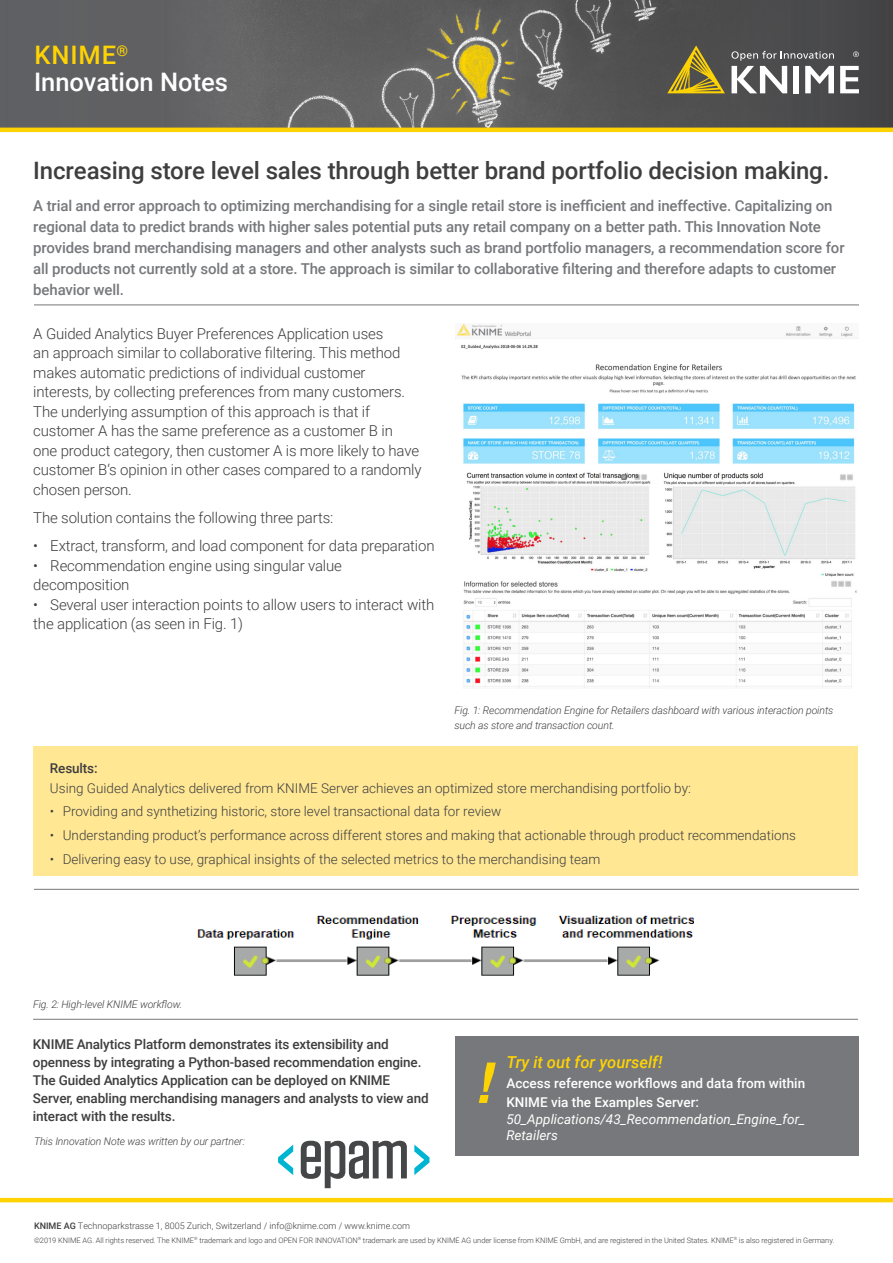
<style>
.page{position:relative;width:893px;height:1263px;background:#fff}
.page>*{position:absolute;margin:0;border:0;box-sizing:border-box;transform-origin:0 0}
.t1{font:500 25.5px "Roboto";color:#fff}
.t2{font:500 25.5px "Roboto";letter-spacing:.035em;color:#fed304}
.t3{font:500 24px "Roboto";letter-spacing:-.005em;color:#3e3e3f}
.t4{font:italic 500 16.5px "Roboto";color:#fed304}
.t5{font:300 15px/19.5px "Roboto";letter-spacing:-.01em;color:#3e3e3f}
.t6{font:500 15px/21px "Roboto";letter-spacing:-.01em;color:#76787b}
.t7{font:300 13.5px "Roboto";color:#3e3e3f}
.t8{font:500 13.5px/18px "Roboto";letter-spacing:-.01em;color:#3e3e3f}
.t9{font:500 13.5px/19.5px "Roboto";color:#fff}
.t10{font:italic 13.5px/16.5px "Roboto";color:#fff}
.t11{font:italic 300 10.5px/15px "Roboto";letter-spacing:-.01em;color:#3e3e3f}
.t12{font:300 9px "Roboto";color:#3e3e3f}
.t13{font:300 7.5px "Roboto";letter-spacing:-.005em;color:#3e3e3f}
.s1{font-weight:500}
</style>
<div class="page">
<svg style="left:0;top:0;width:893px;height:128px"></svg>
<img style="left:170px;top:0;width:699px;height:128px">
<hr style="left:0;top:128px;width:893px;height:4px;background:#fed304">
<svg style="left:667px;top:45px;width:58px;height:48px"></svg>
<svg style="left:731px;top:51px;width:103px;height:42px"></svg>
<svg style="left:840px;top:66px;width:19px;height:27px"></svg>
<svg style="left:853px;top:51px;width:6px;height:6px"></svg>
<hr style="left:0;top:1198px;width:893px;height:4px;background:#fed304">
<img style="left:191px;top:888px;width:502px;height:88px">
<hr style="left:34px;top:305px;width:825px;height:1px;background:#76787b">
<div style="left:33px;top:747px;width:825px;height:129px;background:#ffe794"></div>
<div style="left:455px;top:1036px;width:404px;height:119px;background:#76787b"></div>
<svg style="left:479px;top:1062px;width:17px;height:41px"></svg>
<svg style="left:301px;top:1141px;width:106px;height:47px"></svg>
<svg style="left:278px;top:1145px;width:15px;height:30px"></svg>
<svg style="left:414px;top:1144px;width:15px;height:31px"></svg>
<hr style="left:34px;top:889px;width:825px;height:1px;background:#76787b">
<hr style="left:33px;top:1019px;width:825px;height:1px;background:#76787b">
<img style="left:455px;top:323px;width:402px;height:366px">
<p class="t2" style="left:34px;top:37px;width:95px">KNIME<sup>®</sup></p>
<p class="t1" style="left:34px;top:64px;width:196px">Innovation Notes</p>
<p class="t3" style="left:33px;top:154px;width:798px">Increasing store level sales through better brand portfolio decision making.</p>
<p class="t6" style="left:33px;top:195px;width:813px">A trial and error approach to optimizing merchandising for a single retail store is inefficient and ineffective. Capitalizing on regional data to predict brands with higher sales potential puts any retail company on a better path. This Innovation Note provides brand merchandising managers and other analysts such as brand portfolio managers, a recommendation score for all products not currently sold at a store. The approach is similar to collaborative filtering and therefore adapts to customer behavior well.</p>
<p class="t5" style="left:33px;top:323px;width:390px">A Guided Analytics Buyer Preferences Application uses<br>an approach similar to collaborative filtering. This method makes automatic predictions of individual customer interests, by collecting preferences from many customers.<br>The underlying assumption of this approach is that if customer A has the same preference as a customer B in<br>one product category, then customer A is more likely to have customer B‘s opinion in other cases compared to a randomly chosen person.</p>
<p class="t5" style="left:33px;top:507px;width:301px">The solution contains the following three parts:</p>
<p class="t5" style="left:33px;top:535px;width:403px">• Extract, transform, and load component for data preparation</p>
<p class="t5" style="left:33px;top:555px;width:310px">• Recommendation engine using singular value decomposition</p>
<p class="t5" style="left:33px;top:594px;width:403px">• Several user interaction points to allow users to interact with the application (as seen in Fig. 1)</p>
<p class="t11" style="left:454px;top:702px;width:381px">Fig. 1: Recommendation Engine for Retailers dashboard with various interaction points such as store and transaction count.</p>
<p class="t8" style="left:50px;top:759px;width:49px">Results:</p>
<p class="t7" style="left:50px;top:778px;width:643px">Using Guided Analytics delivered from KNIME Server achieves an optimized store merchandising portfolio by:</p>
<p class="t7" style="left:50px;top:802px;width:453px">• Providing and synthetizing historic, store level transactional data for review</p>
<p class="t7" style="left:50px;top:826px;width:747px">• Understanding product’s performance across different stores and making that actionable through product recommendations</p>
<p class="t7" style="left:50px;top:849px;width:552px">• Delivering easy to use, graphical insights of the selected metrics to the merchandising team</p>
<p class="t11" style="left:33px;top:996px;width:151px">Fig. 2: High-level KNIME workflow.</p>
<p class="t8" style="left:33px;top:1035px;width:397px">KNIME Analytics Platform demonstrates its extensibility and openness by integrating a Python-based recommendation engine.<br>The Guided Analytics Application can be deployed on KNIME Server, enabling merchandising managers and analysts to view and interact with the results.</p>
<p class="t11" style="left:34px;top:1133px;width:212px">This Innovation Note was written by our partner:</p>
<p class="t4" style="left:506px;top:1051px;width:157px">Try it out for yourself!</p>
<p class="t9" style="left:506px;top:1073px;width:300px">Access reference workflows and data from within<br>KNIME via the Examples Server:</p>
<p class="t10" style="left:506px;top:1110px;width:300px">50_Applications/43_Recommendation_Engine_for_<br>Retailers</p>
<p class="t12" style="left:34px;top:1220px;width:378px"><span class="s1">KNIME AG</span> Technoparkstrasse 1, 8005 Zurich, Switzerland / info@knime.com / www.knime.com</p>
<p class="t13" style="left:34px;top:1235px;width:802px">©2019 KNIME AG. All rights reserved. The KNIME<sup>®</sup> trademark and logo and OPEN FOR INNOVATION<sup>®</sup> trademark are used by KNIME AG under license from KNIME GmbH, and are registered in the United States. KNIME<sup>®</sup> is also registered in Germany.</p>
</div>
